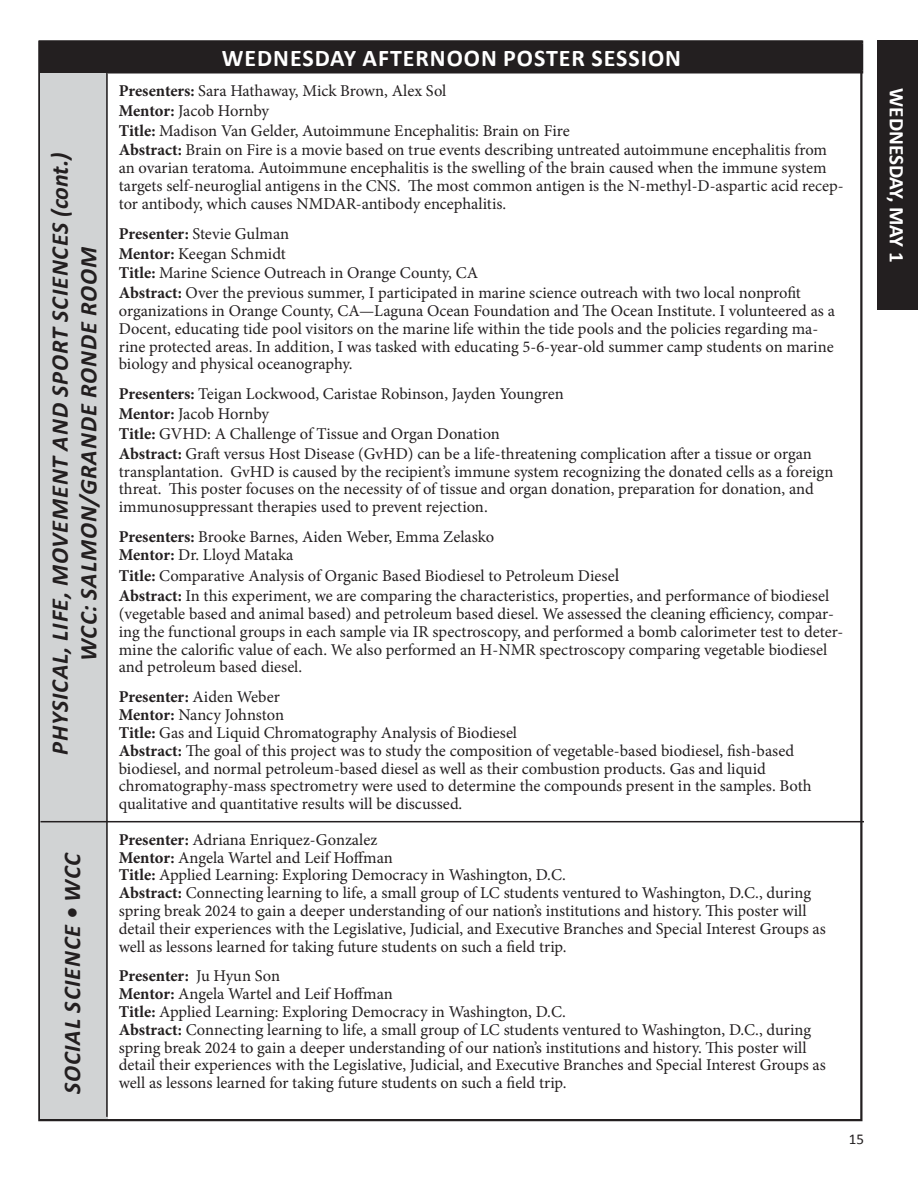
<style>
.page{position:relative;width:918px;height:1188px;background:#fff}
.page>*{position:absolute;margin:0;border:0;box-sizing:border-box;transform-origin:0 0}
.t1{font:italic 700 24px "Calibri";letter-spacing:.035em;color:#231f20}
.t2{font:700 24px "Calibri";letter-spacing:.04em;color:#fff}
.t3{font:700 21px "Calibri";color:#fff}
.t4{font:16.5px/17.9px "Minion Pro";color:#231f20}
.t5{font:700 16.5px "Minion Pro";letter-spacing:-.005em;color:#231f20}
.t6{font:15px "Calibri";color:#231f20}
.s1{font-weight:700}
.s2{font-size:18px}
.s3{font-weight:400}
</style>
<div class="page">
<div style="left:878px;top:40px;width:40px;height:270px;background:#231f20"></div>
<div style="left:40px;top:42px;width:822px;height:30px;background:#231f20"></div>
<svg style="left:862px;top:44px;width:1px;height:26px"></svg>
<svg style="left:39px;top:40px;width:824px;height:4px;fill:#231f20"></svg>
<hr style="left:39px;top:44px;width:3px;height:26px;background:#231f20">
<svg style="left:39px;top:70px;width:824px;height:4px;fill:#231f20"></svg>
<div style="left:40px;top:74px;width:68px;height:1045px;background:#d1d3d4"></div>
<hr style="left:106px;top:71px;width:2px;height:1046px;background:#231f20">
<hr style="left:40px;top:821px;width:824px;height:1px;background:#231f20">
<p class="t1" style="left:45px;top:755px;width:605px;rotate:-90deg">PHYSICAL, LIFE, MOVEMENT AND SPORT SCIENCES (cont.)</p>
<p class="t1" style="left:73px;top:661px;width:416px;rotate:-90deg">WCC: SALMON/GRANDE RONDE ROOM</p>
<p class="t1" style="left:57px;top:1094px;width:244px;rotate:-90deg">SOCIAL SCIENCE • WCC</p>
<p class="t2" style="left:222px;top:43px;width:461px">WEDNESDAY AFTERNOON POSTER SESSION</p>
<p class="t4" style="left:119px;top:81px;width:329px;line-height:19.8px"><span class="s1">Presenters:</span> Sara Hathaway, Mick Brown, Alex Sol<br><span class="s1">Mentor:</span> Jacob Hornby</p>
<p class="t4" style="left:119px;top:121px;width:452px"><span class="s1">Title:</span> Madison Van Gelder, Autoimmune Encephalitis: Brain on Fire</p>
<p class="t4" style="left:119px;top:141px;width:726px"><span class="s1">Abstract:</span> Brain on Fire is a movie based on true events describing untreated autoimmune encephalitis from an ovarian teratoma. Autoimmune encephalitis is the swelling of the brain caused when the immune system targets self-neuroglial antigens in the CNS. The most common antigen is the N-methyl-D-aspartic acid recep&shy;tor antibody, which causes NMDAR-antibody encephalitis.</p>
<p class="t4" style="left:119px;top:225px;width:172px"><span class="s1">Presenter:</span> Stevie Gulman</p>
<p class="t4" style="left:119px;top:245px;width:169px"><span class="s1">Mentor:</span> Keegan Schmidt</p>
<p class="t4" style="left:119px;top:264px;width:361px"><span class="s1">Title:</span> Marine Science Outreach in Orange County, CA</p>
<p class="t4" style="left:119px;top:284px;width:718px"><span class="s1">Abstract:</span> Over the previous summer, I participated in marine science outreach with two local nonprofit organizations in Orange County, CA—Laguna Ocean Foundation and The Ocean Institute. I volunteered as a Docent, educating tide pool visitors on the marine life within the tide pools and the policies regarding ma&shy;rine protected areas. In addition, I was tasked with educating 5-6-year-old summer camp students on marine biology and physical oceanography.</p>
<p class="t4" style="left:119px;top:385px;width:447px"><span class="s1">Presenters:</span> Teigan Lockwood, Caristae Robinson, Jayden Youngren</p>
<p class="t4" style="left:119px;top:405px;width:152px"><span class="s1">Mentor:</span> Jacob Hornby</p>
<p class="t4" style="left:119px;top:425px;width:383px"><span class="s1">Title:</span> GVHD: A Challenge of Tissue and Organ Donation</p>
<p class="t4" style="left:119px;top:445px;width:716px"><span class="s1">Abstract:</span> Graft versus Host Disease (GvHD) can be a life-threatening complication after a tissue or organ transplantation. GvHD is caused by the recipient’s immune system recognizing the donated cells as a foreign threat. This poster focuses on the necessity of of tissue and organ donation, preparation for donation, and immunosuppressant therapies used to prevent rejection.</p>
<p class="t4" style="left:119px;top:528px;width:377px"><span class="s1">Presenters:</span> Brooke Barnes, Aiden Weber, Emma Zelasko</p>
<p class="t4" style="left:119px;top:546px;width:176px"><span class="s1">Mentor:</span> Dr. Lloyd Mataka</p>
<p class="t4" style="left:119px;top:567px;width:502px"><span class="s1">Title:</span> Comparative Analysis of Organic Based Biodiesel to Petroleum Diese<span class="s2">l</span></p>
<p class="t4" style="left:119px;top:587px;width:726px"><span class="s1">Abstract:</span> In this experiment, we are comparing the characteristics, properties, and performance of biodiesel (vegetable based and animal based) and petroleum based diesel. We assessed the cleaning efficiency, compar&shy;ing the functional groups in each sample via IR spectroscopy, and performed a bomb calorimeter test to deter&shy;mine the calorific value of each. We also performed an H-NMR spectroscopy comparing vegetable biodiesel and petroleum based diesel.</p>
<p class="t5" style="left:119px;top:685px;width:163px">Presenter: <span class="s3">Aiden Weber</span></p>
<p class="t4" style="left:119px;top:706px;width:167px"><span class="s1">Mentor:</span> Nancy Johnston</p>
<p class="t4" style="left:119px;top:724px;width:400px"><span class="s1">Title:</span> Gas and Liquid Chromatography Analysis of Biodiesel</p>
<p class="t4" style="left:119px;top:742px;width:694px"><span class="s1">Abstract:</span> The goal of this project was to study the composition of vegetable-based biodiesel, fish-based biodiesel, and normal petroleum-based diesel as well as their combustion products. Gas and liquid chromatography-mass spectrometry were used to determine the compounds present in the samples. Both qualitative and quantitative results will be discussed.</p>
<p class="t4" style="left:119px;top:831px;width:260px"><span class="s1">Presenter:</span> Adriana Enriquez-Gonzalez</p>
<p class="t4" style="left:119px;top:848px;width:276px"><span class="s1">Mentor:</span> Angela Wartel and Leif Hoffman</p>
<p class="t4" style="left:119px;top:866px;width:448px"><span class="s1">Title:</span> Applied Learning: Exploring Democracy in Washington, D.C.</p>
<p class="t4" style="left:119px;top:884px;width:709px"><span class="s1">Abstract:</span> Connecting learning to life, a small group of LC students ventured to Washington, D.C., during spring break 2024 to gain a deeper understanding of our nation’s institutions and history. This poster will detail their experiences with the Legislative, Judicial, and Executive Branches and Special Interest Groups as well as lessons learned for taking future students on such a field trip.</p>
<p class="t5" style="left:119px;top:965px;width:163px">Presenter: <span class="s3">Ju Hyun Son</span></p>
<p class="t4" style="left:119px;top:985px;width:276px"><span class="s1">Mentor:</span> Angela Wartel and Leif Hoffman</p>
<p class="t4" style="left:119px;top:1003px;width:448px"><span class="s1">Title:</span> Applied Learning: Exploring Democracy in Washington, D.C.</p>
<p class="t4" style="left:119px;top:1021px;width:709px"><span class="s1">Abstract:</span> Connecting learning to life, a small group of LC students ventured to Washington, D.C., during spring break 2024 to gain a deeper understanding of our nation’s institutions and history. This poster will detail their experiences with the Legislative, Judicial, and Executive Branches and Special Interest Groups as well as lessons learned for taking future students on such a field trip.</p>
<p class="t6" style="left:849px;top:1129px;width:17px">15</p>
<p class="t3" style="left:910px;top:88px;width:176px;rotate:90deg">WEDNESDAY, MAY 1</p>
</div>
